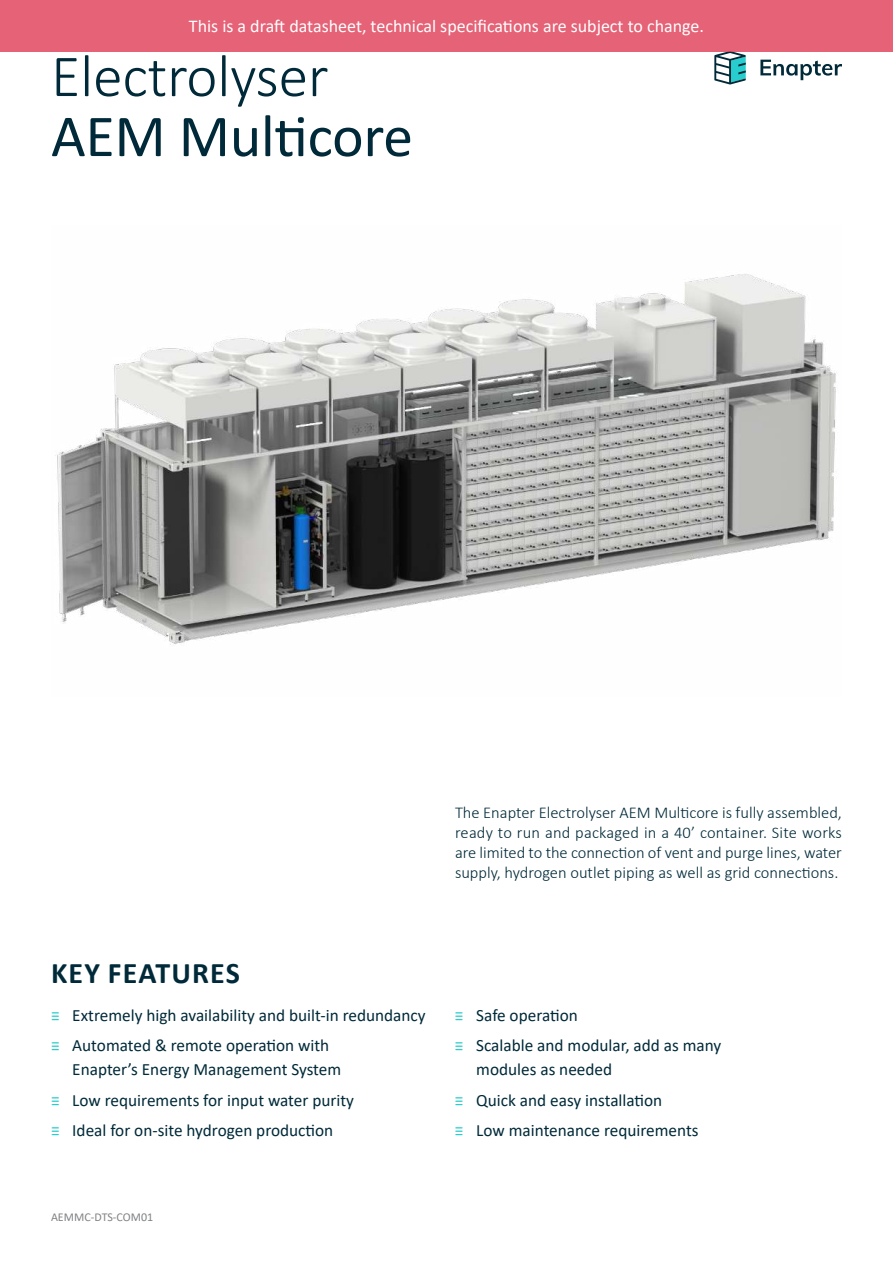
<style>
.page{position:relative;width:893px;height:1263px;background:#fff}
.page>*{position:absolute;margin:0;border:0;box-sizing:border-box;transform-origin:0 0}
.t1{font:300 60px "Calibri";letter-spacing:-.005em;color:#002a39}
.t2{font:60px "Calibri";letter-spacing:-.005em;color:#002a39}
.t3{font:700 30px "Calibri";letter-spacing:.04em;color:#002a39}
.t4{font:18px "Calibri";color:#fff}
.t5{font:17.25px/30.5px "Calibri";color:#002a39}
.t6{font:300 16.5px/19.8px "Calibri";color:#002a39;text-align:justify}
.t7{font:12px "Calibri";color:#808284}
.s1{color:#28cdcd}
</style>
<div class="page">
<img style="left:55px;top:274px;width:782px;height:371px">
<svg style="left:760px;top:60px;width:82px;height:20px"></svg>
<svg style="left:714px;top:51px;width:32px;height:34px"></svg>
<div style="left:0;top:0;width:893px;height:51px;background:#e66276"></div>
<p class="t4" style="left:189px;top:14px;width:517px">This is a draft datasheet, technical specifications are subject to change.</p>
<h1 class="t1" style="left:51px;top:55px;width:279px">Electrolyser</h1>
<h1 class="t2" style="left:51px;top:94px;width:364px">AEM Multicore</h1>
<p class="t6" style="left:455px;top:803px;width:388px">The Enapter Electrolyser AEM Multicore is fully assembled, ready to run and packaged in a 40’ container. Site works are limited to the connection of vent and purge lines, water supply, hydrogen outlet piping as well as grid connections.</p>
<h2 class="t3" style="left:51px;top:962px;width:190px">KEY FEATURES</h2>
<p class="t5" style="left:51px;top:1000px;width:376px"><span class="s1">≡</span> Extremely high availability and built-in redundancy <span class="s1">≡</span> Automated &amp; remote operation with</p>
<p class="t5" style="left:51px;top:1054px;width:305px;text-indent:21px">Enapter’s Energy Management System <span class="s1">≡</span> Low requirements for input water purity <span class="s1">≡</span> Ideal for on-site hydrogen production</p>
<p class="t7" style="left:51px;top:1208px;width:104px">AEMMC-DTS-COM01</p>
<p class="t5" style="left:455px;top:1000px;width:268px"><span class="s1">≡</span> Safe operation<br><span class="s1">≡</span> Scalable and modular, add as many</p>
<p class="t5" style="left:455px;top:1054px;width:245px;text-indent:21px">modules as needed<br><span class="s1">≡</span> Quick and easy installation<br><span class="s1">≡</span> Low maintenance requirements</p>
</div>
